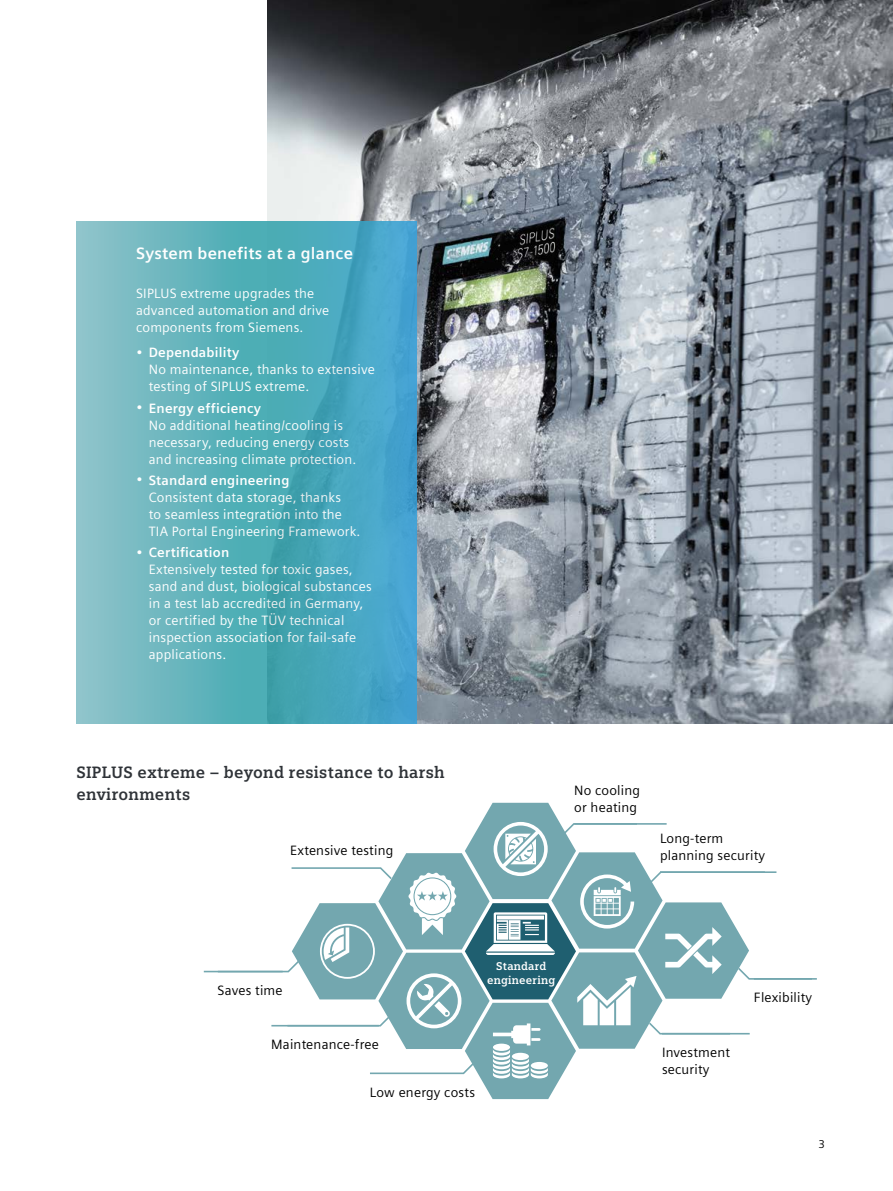
<style>
.page{position:relative;width:893px;height:1191px;background:#fff}
.page>*{position:absolute;margin:0;border:0;box-sizing:border-box;transform-origin:0 0}
.t1{font:700 16.5px/21.5px "Siemens Slab";letter-spacing:.015em;color:#2f3338}
.t2{font:700 16.5px "Siemens Sans Global";letter-spacing:.015em;color:#fff}
.t3{font:13.5px/17px "Siemens Sans Global";letter-spacing:.015em;color:#fff}
.t4{font:13.5px/17px "Siemens Sans Global";letter-spacing:.015em;color:#000}
.t5{font:700 11.25px/14.7px "Siemens Slab";letter-spacing:.015em;color:#fff;text-align:center}
.t6{font:11.25px "Siemens Sans Global";color:#000}
.s1{font-weight:700}
</style>
<div class="page">
<img style="left:268px;top:0;width:625px;height:723px">
<svg style="left:77px;top:222px;width:340px;height:501px;background:#5bafbf"></svg>
<svg style="left:203px;top:802px;width:614px;height:297px"></svg>
<p class="t2" style="left:136px;top:244px;width:219px">System benefits at a glance</p>
<p class="t3" style="left:136px;top:285px;width:195px">SIPLUS extreme upgrades the advanced automation and drive components from Siemens.</p>
<p class="t3" style="left:149px;top:345px;width:227px;text-indent:-13px">• <span class="s1">Dependability<br></span>No maintenance, thanks to extensive testing of SIPLUS extreme.</p>
<p class="t3" style="left:149px;top:400px;width:209px;text-indent:-13px">• <span class="s1">Energy efficiency<br></span>No additional heating/cooling is necessary, reducing energy costs and increasing climate protection.</p>
<p class="t3" style="left:149px;top:472px;width:213px;text-indent:-13px">• <span class="s1">Standard engineering<br></span>Consistent data storage, thanks<br>to seamless integration into the<br>TIA Portal Engineering Framework.</p>
<p class="t3" style="left:149px;top:544px;width:224px;text-indent:-13px">• <span class="s1">Certification<br></span>Extensively tested for toxic gases, sand and dust, biological substances in a test lab accredited in Germany, or certified by the TÜV technical inspection association for fail-safe applications.</p>
<p class="t1" style="left:77px;top:761px;width:370px">SIPLUS extreme – beyond resistance to harsh environments</p>
<p class="t4" style="left:290px;top:842px;width:105px">Extensive testing</p>
<p class="t4" style="left:574px;top:782px;width:67px">No cooling or heating</p>
<p class="t4" style="left:660px;top:830px;width:107px">Long-term planning security</p>
<p class="t4" style="left:218px;top:982px;width:67px">Saves time</p>
<p class="t5" style="left:487px;top:958px;width:70px">Standard engineering</p>
<p class="t4" style="left:271px;top:1036px;width:109px">Maintenance-free</p>
<p class="t4" style="left:370px;top:1084px;width:107px">Low energy costs</p>
<p class="t4" style="left:662px;top:1044px;width:70px">Investment security</p>
<p class="t4" style="left:754px;top:989px;width:60px">Flexibility</p>
<p class="t6" style="left:818px;top:1136px;width:8px">3</p>
</div>
